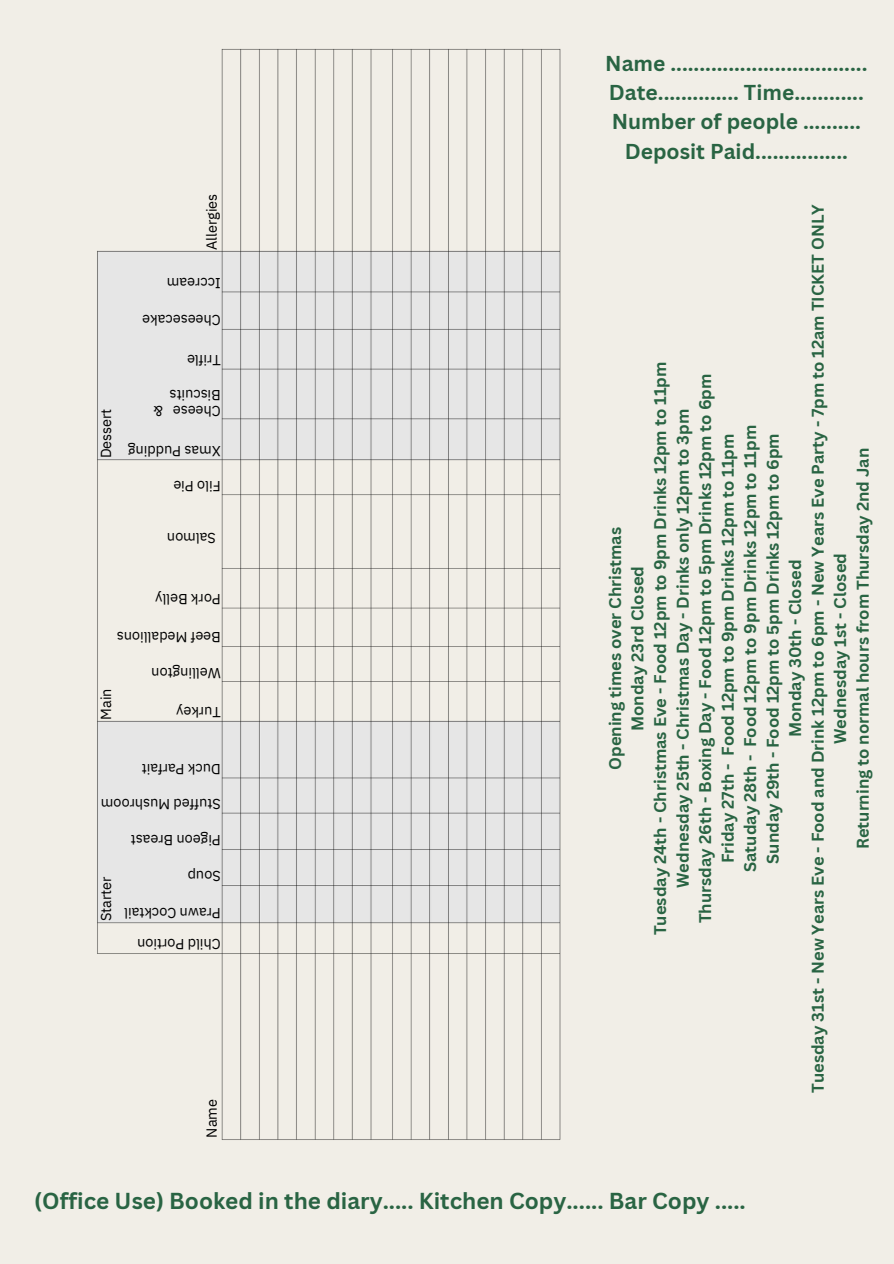
<style>
.page{position:relative;width:894px;height:1264px;background:#fff}
.page>*{position:absolute;margin:0;border:0;box-sizing:border-box;transform-origin:0 0}
.t1{font:700 22.5px "Canva Sans";color:#296443}
.t2{font:700 21px/29.2px "Canva Sans";color:#296443;text-align:center}
.t3{font:700 16.5px/22.5px "Canva Sans";color:#296443;text-align:center}
.t4{font:14.55px/15.5px "IBM Plex Sans";color:#000}
</style>
<div class="page">
<div style="left:0;top:0;width:893px;height:1263px;background:#f1eee7"></div>
<img style="left:97px;top:48px;width:464px;height:1092px">
<p class="t4" style="left:204px;top:250px;width:58px;rotate:-90deg">Allergies</p>
<p class="t4" style="left:221px;top:291px;width:55px;rotate:-180deg">maerccI</p>
<p class="t4" style="left:221px;top:328px;width:80px;rotate:-180deg">C ekaceseeh</p>
<p class="t4" style="left:98px;top:458px;width:51px;rotate:-90deg">Dessert</p>
<p class="t4" style="left:221px;top:368px;width:35px;rotate:-180deg">elfirT</p>
<p class="t4" style="left:221px;top:419px;width:53px;rotate:-180deg">C eseeh<br>B st iucsi</p>
<p class="t4" style="left:163px;top:419px;width:12px;rotate:-180deg">&amp;</p>
<p class="t4" style="left:221px;top:459px;width:94px;rotate:-180deg">X m sa P gn i ddu</p>
<p class="t4" style="left:221px;top:494px;width:49px;rotate:-180deg">ol iF P ei</p>
<p class="t4" style="left:216px;top:546px;width:50px;rotate:-180deg">ml aS no</p>
<p class="t4" style="left:221px;top:607px;width:67px;rotate:-180deg">P kro B yl le</p>
<p class="t4" style="left:221px;top:645px;width:105px;rotate:-180deg">B Mf ee sno i l l ade</p>
<p class="t4" style="left:98px;top:719px;width:33px;rotate:-90deg">Main</p>
<p class="t4" style="left:221px;top:680px;width:71px;rotate:-180deg">W notgni l le</p>
<p class="t4" style="left:221px;top:720px;width:46px;rotate:-180deg">yekr uT</p>
<p class="t4" style="left:221px;top:777px;width:80px;rotate:-180deg">D kcu P t iaf ra</p>
<p class="t4" style="left:221px;top:812px;width:121px;rotate:-180deg">def futS M moor hsu</p>
<p class="t4" style="left:98px;top:921px;width:46px;rotate:-90deg">Starter</p>
<p class="t4" style="left:221px;top:848px;width:91px;rotate:-180deg">P noeg i B t sae r</p>
<p class="t4" style="left:221px;top:884px;width:35px;rotate:-180deg">puoS</p>
<p class="t4" style="left:221px;top:921px;width:98px;rotate:-180deg">P wa r n C l iatkco</p>
<p class="t4" style="left:221px;top:952px;width:85px;rotate:-180deg">C dl ih P noi tro</p>
<p class="t4" style="left:204px;top:1137px;width:40px;rotate:-90deg">Name</p>
<h1 class="t2" style="left:605px;top:48px;width:263px">Name ..................................<br>Date.............. Time............<br>Number of people ..........<br>Deposit Paid................</h1>
<h2 class="t3" style="left:603px;top:1093px;width:890px;rotate:-90deg">Opening times over Christmas<br>Monday 23rd Closed<br>Tuesday 24th - Christmas Eve - Food 12pm to 9pm Drinks 12pm to 11pm<br>Wednesday 25th - Christmas Day - Drinks only 12pm to 3pm<br>Thursday 26th - Boxing Day - Food 12pm to 5pm Drinks 12pm to 6pm<br>Friday 27th - Food 12pm to 9pm Drinks 12pm to 11pm<br>Satuday 28th - Food 12pm to 9pm Drinks 12pm to 11pm<br>Sunday 29th - Food 12pm to 5pm Drinks 12pm to 6pm<br>Monday 30th - Closed<br>Tuesday 31st - New Years Eve - Food and Drink 12pm to 6pm - New Years Eve Party - 7pm to 12am TICKET ONLY Wednesday 1st - Closed<br>Returning to normal hours from Thursday 2nd Jan</h2>
<h1 class="t1" style="left:34px;top:1185px;width:713px">(Office Use) Booked in the diary..... Kitchen Copy...... Bar Copy .....</h1>
</div>
